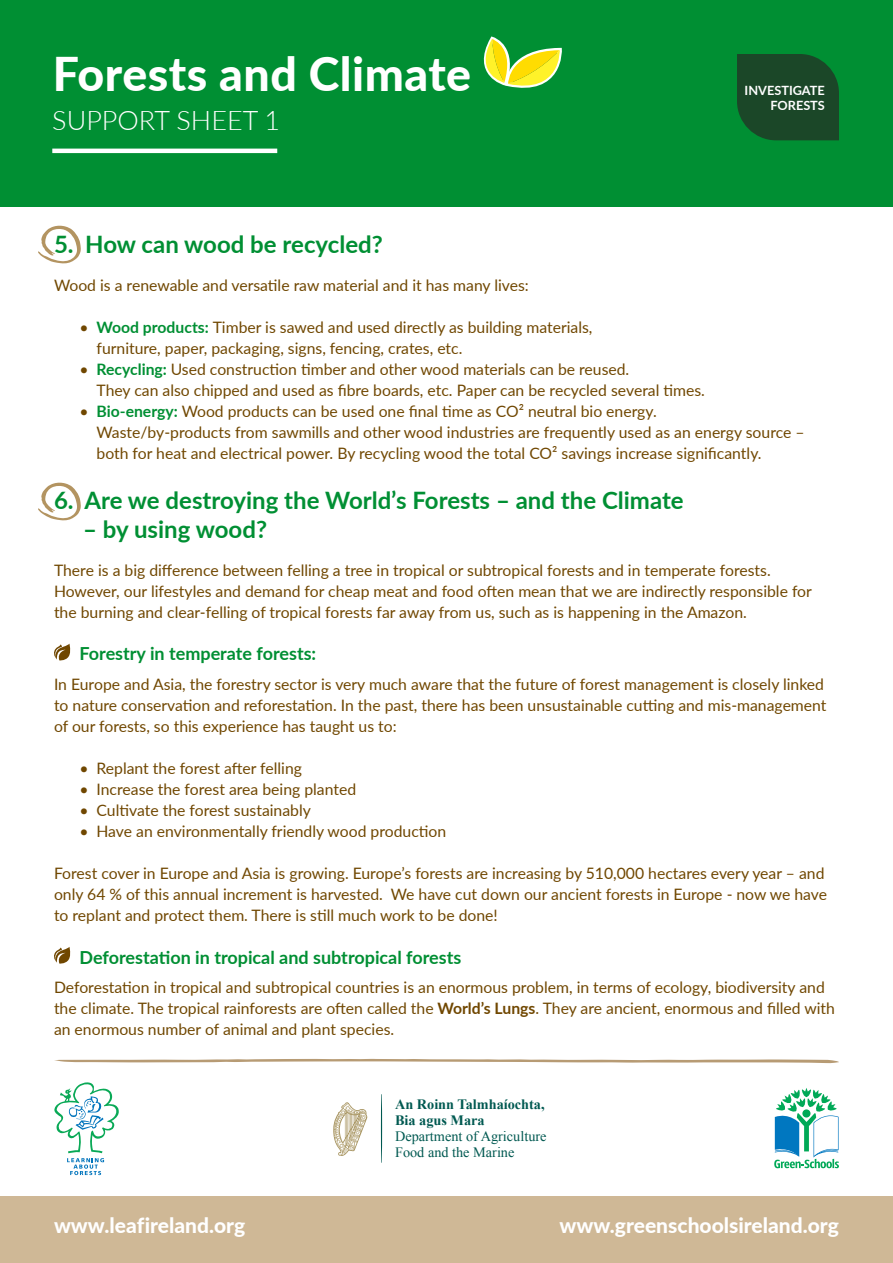
<style>
.page{position:relative;width:893px;height:1263px;background:#fff}
.page>*{position:absolute;margin:0;border:0;box-sizing:border-box;transform-origin:0 0}
.t1{font:800 46.5px "Lato";letter-spacing:.01em;color:#fff}
.t2{font:300 27px "Lato";color:#fff}
.t3{font:700 24px "Lato";color:#008f33}
.t4{font:800 21px "Lato";color:#fff}
.t5{font:700 18px "Lato";color:#008f33}
.t6{font:15.75px/21px "Lato";color:#704700}
.t7{font:14.25px/16px "Times New Roman";color:#005951}
.t8{font:700 14.25px/16px "Times New Roman";color:#005951}
.t9{font:700 12.75px/15.3px "Lato";color:#fff;text-align:right}
.s1{font-weight:700;color:#008f33}
.s2{font-weight:700}
</style>
<div class="page">
<div style="left:0;top:1196px;width:893px;height:67px;background:#cfb896"></div>
<svg style="left:54px;top:1082px;width:65px;height:93px"></svg>
<svg style="left:774px;top:1088px;width:65px;height:80px"></svg>
<svg style="left:54px;top:1059px;width:785px;height:4px"></svg>
<svg style="left:381px;top:1094px;width:1px;height:69px"></svg>
<svg style="left:333px;top:1102px;width:34px;height:54px"></svg>
<div style="left:0;top:0;width:893px;height:206px;background:#008f33"></div>
<svg style="left:737px;top:54px;width:102px;height:86px"></svg>
<svg style="left:483px;top:36px;width:79px;height:52px"></svg>
<hr style="left:52px;top:149px;width:225px;height:4px;background:#fff">
<svg style="left:54px;top:644px;width:17px;height:17px"></svg>
<svg style="left:54px;top:947px;width:17px;height:17px"></svg>
<svg style="left:38px;top:225px;width:43px;height:39px"></svg>
<svg style="left:38px;top:482px;width:43px;height:39px"></svg>
<h1 class="t1" style="left:53px;top:40px;width:420px">Forests and Climate</h1>
<h2 class="t2" style="left:52px;top:102px;width:229px">SUPPORT SHEET 1</h2>
<p class="t9" style="left:745px;top:82px;width:82px">INVESTIGATE<br>FORESTS</p>
<h3 class="t3" style="left:54px;top:227px;width:330px">5. How can wood be recycled?</h3>
<p class="t6" style="left:54px;top:274px;width:476px">Wood is a renewable and versatile raw material and it has many lives:</p>
<p class="t6" style="left:97px;top:316px;width:497px;text-indent:-17px">• <span class="s1">Wood products:</span> Timber is sawed and used directly as building materials, furniture, paper, packaging, signs, fencing, crates, etc.</p>
<p class="t6" style="left:97px;top:358px;width:610px;text-indent:-17px">• <span class="s1">Recycling:</span> Used construction timber and other wood materials can be reused.<br>They can also chipped and used as fibre boards, etc. Paper can be recycled several times.</p>
<p class="t6" style="left:97px;top:400px;width:710px;text-indent:-17px">• <span class="s1">Bio-energy:</span> Wood products can be used one final time as CO² neutral bio energy.<br>Waste/by-products from sawmills and other wood industries are frequently used as an energy source – both for heat and electrical power. By recycling wood the total CO² savings increase significantly.</p>
<h3 class="t3" style="left:54px;top:483px;width:631px">6. Are we destroying the World’s Forests – and the Climate</h3>
<h3 class="t3" style="left:83px;top:511px;width:185px">– by using wood?</h3>
<p class="t6" style="left:54px;top:559px;width:759px">There is a big difference between felling a tree in tropical or subtropical forests and in temperate forests.<br>However, our lifestyles and demand for cheap meat and food often mean that we are indirectly responsible for the burning and clear-felling of tropical forests far away from us, such as is happening in the Amazon.</p>
<p class="t5" style="left:80px;top:641px;width:238px">Forestry in temperate forests:</p>
<p class="t6" style="left:54px;top:673px;width:774px">In Europe and Asia, the forestry sector is very much aware that the future of forest management is closely linked to nature conservation and reforestation. In the past, there has been unsustainable cutting and mis-management of our forests, so this experience has taught us to:</p>
<p class="t6" style="left:80px;top:757px;width:224px">• Replant the forest after felling</p>
<p class="t6" style="left:80px;top:778px;width:278px">• Increase the forest area being planted</p>
<p class="t6" style="left:80px;top:799px;width:233px">• Cultivate the forest sustainably</p>
<p class="t6" style="left:80px;top:820px;width:368px">• Have an environmentally friendly wood production</p>
<p class="t6" style="left:54px;top:862px;width:775px">Forest cover in Europe and Asia is growing. Europe’s forests are increasing by 510,000 hectares every year – and only 64 % of this annual increment is harvested. We have cut down our ancient forests in Europe - now we have to replant and protect them. There is still much work to be done!</p>
<p class="t5" style="left:80px;top:944px;width:383px">Deforestation in tropical and subtropical forests</p>
<p class="t6" style="left:54px;top:976px;width:782px">Deforestation in tropical and subtropical countries is an enormous problem, in terms of ecology, biodiversity and the climate. The tropical rainforests are often called the <span class="s2">World’s Lungs</span>. They are ancient, enormous and filled with an enormous number of animal and plant species.</p>
<h3 class="t4" style="left:54px;top:1210px;width:193px">www.leafireland.org</h3>
<p class="t8" style="left:395px;top:1095px;width:151px">An Roinn Talmhaíochta,<br>Bia agus Mara</p>
<p class="t7" style="left:395px;top:1128px;width:153px">Department of Agriculture<br>Food and the Marine</p>
<h3 class="t4" style="left:559px;top:1210px;width:281px">www.greenschoolsireland.org</h3>
</div>
